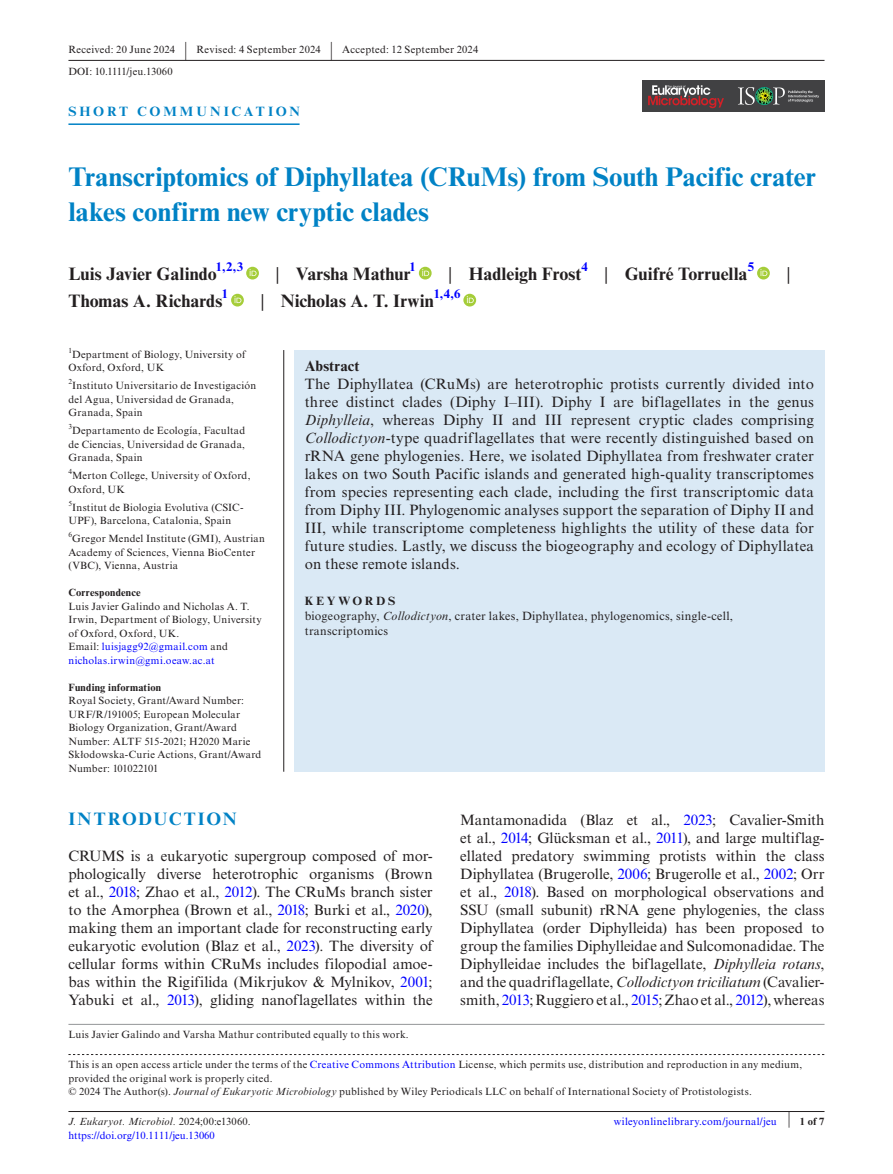
<style>
.page{position:relative;width:893px;height:1174px;background:#fff}
.page>*{position:absolute;margin:0;border:0;box-sizing:border-box;transform-origin:0 0}
.t1{font:700 27px/34.5px "Times New Roman MT Std";letter-spacing:-.005em;color:#0082c5}
.t2{font:700 18px "Times New Roman MT Std";color:#231f20}
.t3{font:700 18px "Times New Roman MT Std";letter-spacing:.085em;color:#0082c5}
.t4{font:18px "Times New Roman MT Std";color:#231f20}
.t5{font:15px/18px "Times New Roman MT Std";color:#231f20;text-align:justify}
.t6{font:700 15px "Times New Roman MT Std";letter-spacing:.005em;color:#231f20}
.t7{font:700 13.5px "Times New Roman MT Std";letter-spacing:.2em;color:#0082c5}
.t8{font:700 12.6px "Times New Roman MT Std";color:#00f}
.t9{font:12px/15px "Times New Roman MT Std";letter-spacing:.02em;color:#231f20}
.t10{font:10.5px/13.5px "Times New Roman MT Std";letter-spacing:.025em;color:#231f20}
.t11{font:700 10.5px "Times New Roman MT Std";letter-spacing:.02em;color:#231f20}
.t12{font:italic 10.5px "Times New Roman MT Std";letter-spacing:.02em;color:#231f20}
.t13{font:10.5px "Times New Roman MT Std";letter-spacing:.02em;color:#00f}
.t14{font:10.5px "Times New Roman MT Std";color:#00f}
.s1{font-size:19.65px}
.s2{font-weight:400}
.s3{color:#00f}
.s4{font-family:"Times New Roman"}
.s5{font-style:italic}
.s6{font-weight:700}
.s7{font-style:normal}
.s8{font-weight:400;font-size:17.4px}
</style>
<div class="page">
<hr style="left:68px;top:1111px;width:756px;height:1px;background:#231f20">
<img style="left:643px;top:80px;width:181px;height:32px">
<hr style="left:68px;top:60px;width:756px;height:1px;background:#231f20">
<hr style="left:68px;top:123px;width:232px;height:2px;background:#0082c5">
<svg style="left:246px;top:267px;width:13px;height:12px"></svg>
<svg style="left:250px;top:269px;width:7px;height:7px"></svg>
<div style="left:419px;top:267px;width:13px;height:12px;background:#a5cd39;border-radius:50%"></div>
<svg style="left:422px;top:269px;width:7px;height:7px"></svg>
<svg style="left:757px;top:267px;width:13px;height:12px"></svg>
<svg style="left:760px;top:269px;width:7px;height:7px"></svg>
<svg style="left:231px;top:294px;width:13px;height:12px"></svg>
<svg style="left:234px;top:296px;width:7px;height:7px"></svg>
<div style="left:463px;top:294px;width:13px;height:12px;background:#a5cd39;border-radius:50%"></div>
<svg style="left:467px;top:296px;width:7px;height:7px"></svg>
<svg style="left:68px;top:1054px;width:756px;height:1px"></svg>
<hr style="left:68px;top:1024px;width:756px;height:1px;background:#939598">
<hr style="left:283px;top:350px;width:1px;height:421px;background:#231f20">
<div style="left:294px;top:350px;width:530px;height:296px;background:#dae9f5"></div>
<div style="left:294px;top:645px;width:530px;height:126px;background:#dae9f5"></div>
<p class="t10" style="left:68px;top:39px;width:411px;line-height:22.2px">Received: 20 June 2024 <span class="s1">|</span> Revised: 4 September 2024 <span class="s1">|</span> Accepted: 12 September 2024<br>DOI: 10.1111/jeu.13060</p>
<p class="t7" style="left:68px;top:103px;width:233px">SHORT COMMUNICATION</p>
<h1 class="t1" style="left:68px;top:159px;width:749px">Transcriptomics of Diphyllatea (CRuMs) from South Pacific crater lakes confirm new cryptic clades</h1>
<p class="t2" style="left:68px;top:262px;width:150px">Luis Javier Galindo</p>
<p class="t8" style="left:216px;top:259px;width:29px">1,2,3</p>
<p class="t2" style="left:276px;top:262px;width:136px"><span class="s2">|</span> Varsha Mathur</p>
<p class="t8" style="left:410px;top:259px;width:8px">1</p>
<p class="t2" style="left:449px;top:262px;width:134px"><span class="s2">|</span> Hadleigh Frost</p>
<p class="t8" style="left:581px;top:259px;width:8px">4</p>
<p class="t2" style="left:605px;top:262px;width:144px"><span class="s2">|</span> Guifré Torruella</p>
<p class="t8" style="left:748px;top:259px;width:8px">5</p>
<p class="t4" style="left:787px;top:263px;width:5px">|</p>
<p class="t2" style="left:68px;top:289px;width:155px">Thomas A. Richards</p>
<p class="t8" style="left:222px;top:286px;width:8px">1</p>
<p class="t2" style="left:261px;top:289px;width:175px"><span class="s2">|</span> Nicholas A. T. Irwin</p>
<p class="t8" style="left:434px;top:286px;width:28px">1,4,6</p>
<p class="t10" style="left:68px;top:347px;width:179px"><sup>1</sup>Department of Biology, University of<br>Oxford, Oxford, UK</p>
<p class="t10" style="left:68px;top:379px;width:189px"><sup>2</sup>Instituto Universitario de Investigación del Agua, Universidad de Granada,<br>Granada, Spain</p>
<p class="t10" style="left:68px;top:424px;width:178px;text-align:justify"><sup>3</sup>Departamento de Ecología, Facultad de Ciencias, Universidad de Granada, Granada, Spain</p>
<p class="t10" style="left:68px;top:469px;width:184px"><sup>4</sup>Merton College, University of Oxford,<br>Oxford, UK</p>
<p class="t10" style="left:68px;top:500px;width:177px"><sup>5</sup>Institut de Biologia Evolutiva (CSIC-<br>UPF), Barcelona, Catalonia, Spain</p>
<p class="t10" style="left:68px;top:532px;width:198px"><sup>6</sup>Gregor Mendel Institute (GMI), Austrian<br>Academy of Sciences, Vienna BioCenter (VBC), Vienna, Austria</p>
<p class="t11" style="left:68px;top:586px;width:74px">Correspondence</p>
<p class="t10" style="left:68px;top:599px;width:195px">Luis Javier Galindo and Nicholas A. T.<br>Irwin, Department of Biology, University of Oxford, Oxford, UK.<br>Email: <span class="s3">luisjagg92@gmail.com</span> and <span class="s3">nicholas.irwin@gmi.oeaw.ac.at</span></p>
<p class="t11" style="left:68px;top:680px;width:94px">Funding information</p>
<p class="t10" style="left:68px;top:694px;width:194px">Royal Society, Grant/Award Number:<br>URF/R/191005; European Molecular Biology Organization, Grant/Award Number: ALTF 515-2021; H2020 Marie Sk<span class="s4">ł</span>odowska-Curie Actions, Grant/Award Number: 101022101</p>
<p class="t6" style="left:305px;top:357px;width:56px">Abstract</p>
<p class="t5" style="left:305px;top:375px;width:511px">The Diphyllatea (CRuMs) are heterotrophic protists currently divided into three distinct clades (Diphy I–III). Diphy I are biflagellates in the genus <span class="s5">Diphylleia</span>, whereas Diphy II and III represent cryptic clades comprising <span class="s5">Collodictyon</span>-type quadriflagellates that were recently distinguished based on rRNA gene phylogenies. Here, we isolated Diphyllatea from freshwater crater lakes on two South Pacific islands and generated high-quality transcriptomes from species representing each clade, including the first transcriptomic data from Diphy III. Phylogenomic analyses support the separation of Diphy II and III, while transcriptome completeness highlights the utility of these data for future studies. Lastly, we discuss the biogeography and ecology of Diphyllatea on these remote islands.</p>
<p class="t9" style="left:305px;top:594px;width:430px"><span class="s6">KEYWORDS<br></span>biogeography, <span class="s5">Collodictyon</span>, crater lakes, Diphyllatea, phylogenomics, single-cell, transcriptomics</p>
<p class="t3" style="left:68px;top:808px;width:170px">INTRODUCTION</p>
<p class="t5" style="left:68px;top:847px;width:366px">CRUMS is a eukaryotic supergroup composed of mor&shy;phologically diverse heterotrophic organisms (Brown et al., <span class="s3">2018</span>; Zhao et al., <span class="s3">2012</span>). The CRuMs branch sister to the Amorphea (Brown et al., <span class="s3">2018</span>; Burki et al., <span class="s3">2020</span>), making them an important clade for reconstructing early eukaryotic evolution (Blaz et al., <span class="s3">2023</span>). The diversity of cellular forms within CRuMs includes filopodial amoe&shy;bas within the Rigifilida (Mikrjukov &amp; Mylnikov, <span class="s3">2001</span>; Yabuki et al., <span class="s3">2013</span>), gliding nanoflagellates within the</p>
<p class="t10" style="left:68px;top:1028px;width:342px">Luis Javier Galindo and Varsha Mathur contributed equally to this work.</p>
<p class="t5" style="left:460px;top:811px;width:366px">Mantamonadida (Blaz et al., <span class="s3">2023</span>; Cavalier-Smith et al., <span class="s3">2014</span>; Glücksman et al., <span class="s3">2011</span>), and large multiflag&shy;ellated predatory swimming protists within the class Diphyllatea (Brugerolle, <span class="s3">2006</span>; Brugerolle et al., <span class="s3">2002</span>; Orr et al., <span class="s3">2018</span>). Based on morphological observations and SSU (small subunit) rRNA gene phylogenies, the class Diphyllatea (order Diphylleida) has been proposed to group the families Diphylleidae and Sulcomonadidae. The Diphylleidae includes the biflagellate, <span class="s5">Diphylleia rotans</span>, and the quadriflagellate, <span class="s5">Collodictyon triciliatum</span> (Cavalier&shy;smith, <span class="s3">2013</span>; Ruggiero et al., <span class="s3">2015</span>; Zhao et al., <span class="s3">2012</span>), whereas</p>
<p class="t10" style="left:68px;top:1058px;width:735px">This is an open access article under the terms of the <span class="s3">Creative Commons Attribution</span> License, which permits use, distribution and reproduction in any medium, provided the original work is properly cited.<br>© 2024 The Author(s). <span class="s5">Journal of Eukaryotic Microbiology</span> published by Wiley Periodicals LLC on behalf of International Society of Protistologists.</p>
<p class="t12" style="left:68px;top:1115px;width:184px">J. Eukaryot. Microbiol. <span class="s7">2024;00:e13060.</span></p>
<p class="t11" style="left:788px;top:1115px;width:38px"><span class="s8">|</span> 1 of 7</p>
<p class="t14" style="left:68px;top:1129px;width:148px">https://doi.org/10.1111/jeu.13060</p>
<p class="t13" style="left:614px;top:1115px;width:164px">wileyonlinelibrary.com/journal/jeu</p>
</div>
